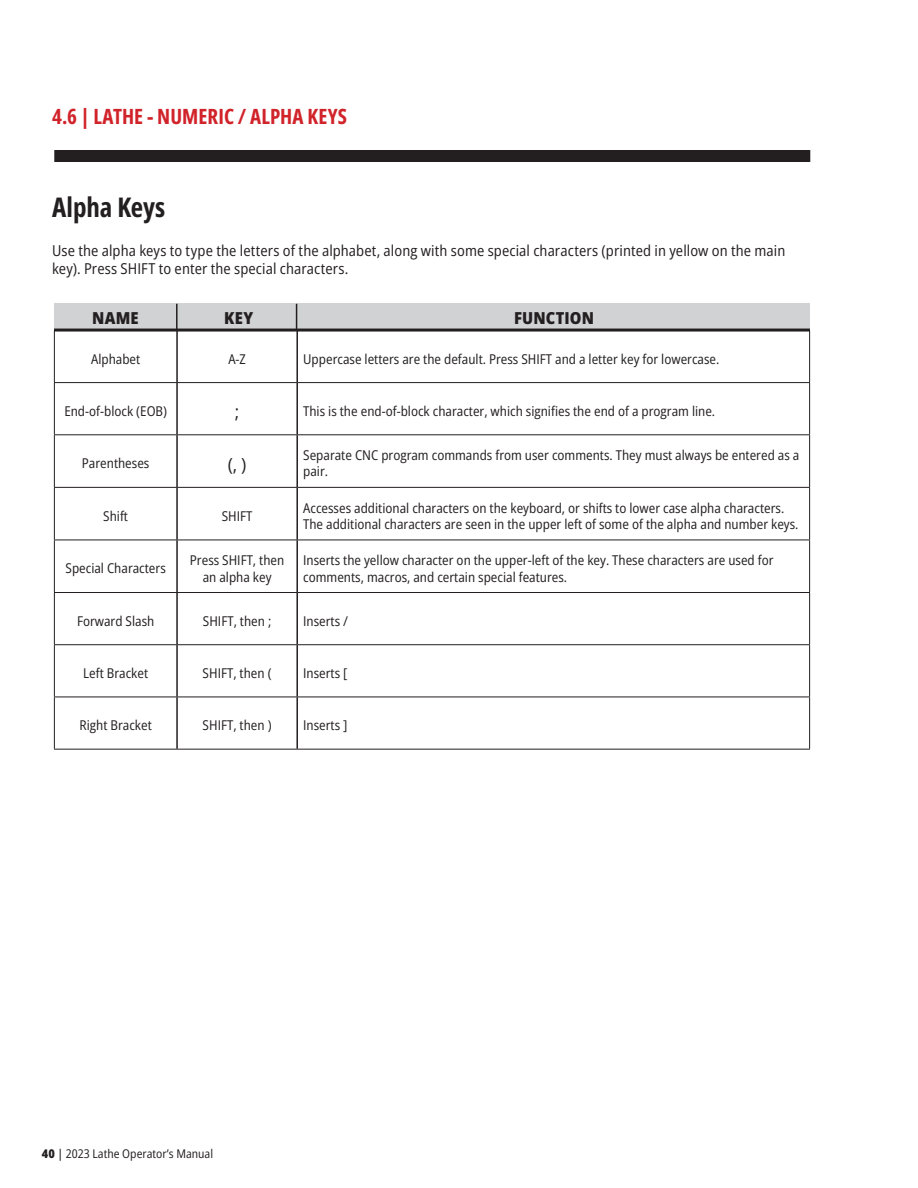
<style>
.page{position:relative;width:918px;height:1188px;background:#fff}
.page>*{position:absolute;margin:0;border:0;box-sizing:border-box;transform-origin:0 0}
.t1{font:700 27px "Open Sans Condensed";color:#231f20}
.t2{font:700 21px "Open Sans Condensed";letter-spacing:.005em;color:#d1232a}
.t3{font:semi-condensed 18px "Open Sans";color:#231f20}
.t4{font:800 semi-condensed 16.5px "Open Sans";letter-spacing:.01em;color:#231f20}
.t5{font:semi-condensed 15px/18px "Open Sans";letter-spacing:.005em;color:#231f20}
.t6{font:semi-condensed 13.5px/16.2px "Open Sans";color:#231f20}
.t7{font:semi-condensed 12px "Open Sans";color:#231f20}
.s1{font-weight:800}
.s2{font-weight:500}
</style>
<div class="page">
<div style="left:54px;top:150px;width:756px;height:12px;background:#231f20"></div>
<hr style="left:176px;top:331px;width:2px;height:51px;background:#231f20">
<hr style="left:296px;top:331px;width:2px;height:51px;background:#231f20">
<hr style="left:176px;top:383px;width:2px;height:51px;background:#231f20">
<hr style="left:296px;top:383px;width:2px;height:51px;background:#231f20">
<hr style="left:176px;top:435px;width:2px;height:52px;background:#231f20">
<hr style="left:296px;top:435px;width:2px;height:52px;background:#231f20">
<hr style="left:176px;top:488px;width:2px;height:52px;background:#231f20">
<hr style="left:296px;top:488px;width:2px;height:52px;background:#231f20">
<hr style="left:176px;top:540px;width:2px;height:52px;background:#231f20">
<hr style="left:296px;top:540px;width:2px;height:52px;background:#231f20">
<hr style="left:176px;top:593px;width:2px;height:51px;background:#231f20">
<hr style="left:296px;top:593px;width:2px;height:51px;background:#231f20">
<hr style="left:176px;top:645px;width:2px;height:52px;background:#231f20">
<hr style="left:296px;top:645px;width:2px;height:52px;background:#231f20">
<hr style="left:176px;top:697px;width:2px;height:52px;background:#231f20">
<hr style="left:296px;top:697px;width:2px;height:52px;background:#231f20">
<hr style="left:54px;top:331px;width:1px;height:51px;background:#231f20">
<hr style="left:809px;top:331px;width:1px;height:51px;background:#231f20">
<hr style="left:54px;top:383px;width:1px;height:51px;background:#231f20">
<hr style="left:809px;top:383px;width:1px;height:51px;background:#231f20">
<hr style="left:54px;top:435px;width:1px;height:52px;background:#231f20">
<hr style="left:809px;top:435px;width:1px;height:52px;background:#231f20">
<hr style="left:54px;top:488px;width:1px;height:52px;background:#231f20">
<hr style="left:809px;top:488px;width:1px;height:52px;background:#231f20">
<hr style="left:54px;top:540px;width:1px;height:52px;background:#231f20">
<hr style="left:809px;top:540px;width:1px;height:52px;background:#231f20">
<hr style="left:54px;top:593px;width:1px;height:51px;background:#231f20">
<hr style="left:809px;top:593px;width:1px;height:51px;background:#231f20">
<hr style="left:54px;top:645px;width:1px;height:52px;background:#231f20">
<hr style="left:809px;top:645px;width:1px;height:52px;background:#231f20">
<hr style="left:54px;top:697px;width:1px;height:52px;background:#231f20">
<hr style="left:809px;top:697px;width:1px;height:52px;background:#231f20">
<hr style="left:54px;top:382px;width:123px;height:1px;background:#231f20">
<hr style="left:177px;top:382px;width:120px;height:1px;background:#231f20">
<hr style="left:297px;top:382px;width:513px;height:1px;background:#231f20">
<hr style="left:54px;top:434px;width:123px;height:1px;background:#231f20">
<hr style="left:177px;top:434px;width:120px;height:1px;background:#231f20">
<hr style="left:297px;top:434px;width:513px;height:1px;background:#231f20">
<hr style="left:54px;top:487px;width:123px;height:1px;background:#231f20">
<hr style="left:177px;top:487px;width:120px;height:1px;background:#231f20">
<hr style="left:297px;top:487px;width:513px;height:1px;background:#231f20">
<hr style="left:54px;top:540px;width:123px;height:1px;background:#231f20">
<hr style="left:177px;top:540px;width:120px;height:1px;background:#231f20">
<hr style="left:297px;top:540px;width:513px;height:1px;background:#231f20">
<hr style="left:54px;top:592px;width:123px;height:1px;background:#231f20">
<hr style="left:177px;top:592px;width:120px;height:1px;background:#231f20">
<hr style="left:297px;top:592px;width:513px;height:1px;background:#231f20">
<hr style="left:54px;top:644px;width:123px;height:1px;background:#231f20">
<hr style="left:177px;top:644px;width:120px;height:1px;background:#231f20">
<hr style="left:297px;top:644px;width:513px;height:1px;background:#231f20">
<hr style="left:54px;top:697px;width:123px;height:1px;background:#231f20">
<hr style="left:177px;top:697px;width:120px;height:1px;background:#231f20">
<hr style="left:297px;top:697px;width:513px;height:1px;background:#231f20">
<hr style="left:54px;top:749px;width:123px;height:1px;background:#231f20">
<hr style="left:177px;top:749px;width:120px;height:1px;background:#231f20">
<hr style="left:297px;top:749px;width:513px;height:1px;background:#231f20">
<div style="left:54px;top:304px;width:756px;height:26px;background:#d1d2d4"></div>
<hr style="left:54px;top:329px;width:756px;height:3px;background:#231f20">
<svg style="left:296px;top:304px;width:1px;height:25px"></svg>
<hr style="left:176px;top:304px;width:2px;height:26px;background:#231f20">
<p class="t2" style="left:52px;top:102px;width:296px">4.6 | LATHE - NUMERIC / ALPHA KEYS</p>
<p class="t1" style="left:52px;top:189px;width:115px">Alpha Keys</p>
<p class="t5" style="left:52px;top:241px;width:735px">Use the alpha keys to type the letters of the alphabet, along with some special characters (printed in yellow on the main key). Press SHIFT to enter the special characters.</p>
<p class="t4" style="left:92px;top:306px;width:48px">NAME</p>
<p class="t4" style="left:224px;top:306px;width:30px">KEY</p>
<p class="t4" style="left:514px;top:306px;width:81px">FUNCTION</p>
<p class="t6" style="left:91px;top:350px;width:51px">Alphabet</p>
<p class="t6" style="left:228px;top:350px;width:19px">A-Z</p>
<p class="t6" style="left:303px;top:350px;width:418px">Uppercase letters are the default. Press SHIFT and a letter key for lowercase.</p>
<p class="t6" style="left:64px;top:403px;width:104px">End-of-block (EOB)</p>
<p class="t3" style="left:235px;top:399px;width:6px">;</p>
<p class="t6" style="left:303px;top:403px;width:414px">This is the end-of-block character, which signifies the end of a program line.</p>
<p class="t6" style="left:82px;top:455px;width:69px">Parentheses</p>
<p class="t3" style="left:228px;top:452px;width:20px">(, )</p>
<p class="t6" style="left:303px;top:447px;width:498px">Separate CNC program commands from user comments. They must always be entered as a pair.</p>
<p class="t6" style="left:103px;top:508px;width:26px">Shift</p>
<p class="t6" style="left:222px;top:508px;width:32px">SHIFT</p>
<p class="t6" style="left:303px;top:499px;width:497px">Accesses additional characters on the keyboard, or shifts to lower case alpha characters.<br>The additional characters are seen in the upper left of some of the alpha and number keys.</p>
<p class="t6" style="left:66px;top:560px;width:102px">Special Characters</p>
<p class="t6" style="left:190px;top:552px;width:96px;text-align:center">Press SHIFT, then an alpha key</p>
<p class="t6" style="left:303px;top:552px;width:472px">Inserts the yellow character on the upper-left of the key. These characters are used for comments, macros, and certain special features.</p>
<p class="t6" style="left:77px;top:612px;width:79px">Forward Slash</p>
<p class="t6" style="left:203px;top:612px;width:70px">SHIFT, then ;</p>
<p class="t6" style="left:303px;top:612px;width:46px">Inserts /</p>
<p class="t6" style="left:83px;top:665px;width:66px">Left Bracket</p>
<p class="t6" style="left:203px;top:665px;width:70px">SHIFT, then (</p>
<p class="t6" style="left:303px;top:665px;width:46px">Inserts [</p>
<p class="t6" style="left:80px;top:717px;width:74px">Right Bracket</p>
<p class="t6" style="left:203px;top:717px;width:70px">SHIFT, then )</p>
<p class="t6" style="left:303px;top:717px;width:46px">Inserts ]</p>
<p class="t7" style="left:42px;top:1145px;width:173px"><span class="s1">40</span> <span class="s2">|</span> 2023 Lathe Operator’s Manual</p>
</div>
